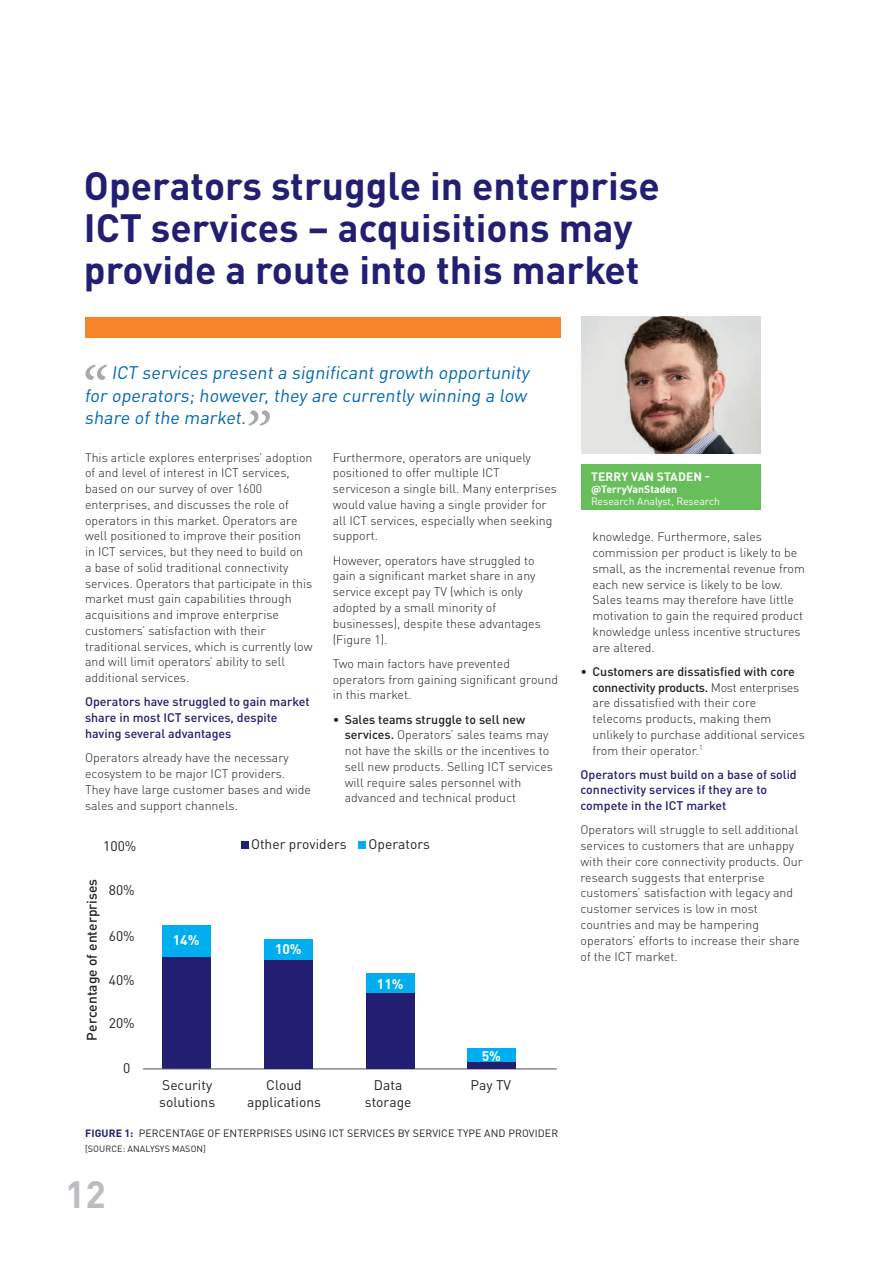
<style>
.page{position:relative;width:893px;height:1263px;background:#fff}
.page>*{position:absolute;margin:0;border:0;box-sizing:border-box;transform-origin:0 0}
.t1{font:italic 67.5px "Minion Pro";color:#a8a9ad}
.t2{font:700 39px/42px "DINOT";color:#221e72}
.t3{font:700 37.5px "DINOT";color:#bcbdc0}
.t4{font:18px/22.5px "DINOT";color:#0168b3;text-align:right}
.t5{font:13.8px/16.5px "DINOT";color:#231f20;text-align:center}
.t6{font:500 13.8px "DINOT";color:#231f20}
.t7{font:700 13.8px "DINOT";color:#fff}
.t8{font:300 12.3px/15.8px "DINOT";color:#231f20}
.t9{font:500 12.3px/15.8px "DINOT";color:#221e72}
.t10{font:700 12px "DINOT";letter-spacing:.01em;color:#fff}
.t11{font:10.5px "DINOT";letter-spacing:.01em;color:#231f20}
.t12{font:10.5px "DINOT";color:#fff}
.t13{font:700 10.5px "DINOT";color:#fff}
.t14{font:9px "DINOT";letter-spacing:.01em;color:#231f20}
.s1{font-weight:500}
.s2{font-weight:700;color:#221e72}
</style>
<div class="page">
<div style="left:85px;top:317px;width:476px;height:20px;background:#f5842a"></div>
<div style="left:581px;top:464px;width:180px;height:46px;background:#69be5c"></div>
<img style="left:581px;top:317px;width:180px;height:137px">
<div style="left:162px;top:925px;width:49px;height:143px;background:#221e72"></div>
<div style="left:162px;top:925px;width:49px;height:31px;background:#00aeef"></div>
<hr style="left:143px;top:1068px;width:414px;height:1px;background:#5b5f66">
<div style="left:264px;top:939px;width:48px;height:129px;background:#221e72"></div>
<div style="left:264px;top:939px;width:48px;height:20px;background:#00aeef"></div>
<div style="left:366px;top:973px;width:49px;height:95px;background:#221e72"></div>
<div style="left:366px;top:973px;width:49px;height:19px;background:#00aeef"></div>
<div style="left:467px;top:1048px;width:48px;height:20px;background:linear-gradient(to right,#221e72,#221e72)"></div>
<div style="left:467px;top:1048px;width:48px;height:13px;background:#00aeef"></div>
<div style="left:241px;top:841px;width:7px;height:7px;background:#221e72"></div>
<div style="left:358px;top:841px;width:7px;height:7px;background:#00aeef"></div>
<h2 class="t2" style="left:84px;top:164px;width:577px">Operators struggle in enterprise<br>ICT services – acquisitions may provide a route into this market</h2>
<h1 class="t1" style="left:78px;top:345px;width:28px">“</h1>
<h3 class="t4" style="left:85px;top:406px;width:166px">share of the market.</h3>
<h1 class="t1" style="left:241px;top:391px;width:27px">”</h1>
<h3 class="t4" style="left:85px;top:361px;width:449px">ICT services present a significant growth opportunity for operators; however, they are currently winning a low</h3>
<p class="t8" style="left:85px;top:449px;width:229px">This article explores enterprises’ adoption of and level of interest in ICT services, based on our survey of over 1600 enterprises, and discusses the role of operators in this market. Operators are well positioned to improve their position in ICT services, but they need to build on a base of solid traditional connectivity services. Operators that participate in this market must gain capabilities through acquisitions and improve enterprise customers’ satisfaction with their traditional services, which is currently low and will limit operators’ ability to sell additional services.</p>
<p class="t9" style="left:85px;top:694px;width:226px">Operators have struggled to gain market share in most ICT services, despite having several advantages</p>
<p class="t8" style="left:85px;top:750px;width:228px">Operators already have the necessary ecosystem to be major ICT providers.<br>They have large customer bases and wide sales and support channels.</p>
<p class="t8" style="left:333px;top:449px;width:226px">Furthermore, operators are uniquely positioned to offer multiple ICT serviceson a single bill. Many enterprises would value having a single provider for all ICT services, especially when seeking support.</p>
<p class="t8" style="left:333px;top:552px;width:210px">However, operators have struggled to gain a significant market share in any service except pay TV (which is only adopted by a small minority of businesses), despite these advantages (Figure 1).</p>
<p class="t8" style="left:333px;top:655px;width:227px">Two main factors have prevented operators from gaining significant ground in this market.</p>
<p class="t8" style="left:345px;top:711px;width:210px;text-indent:-12px">• <span class="s1">Sales teams struggle to sell new services.</span> Operators’ sales teams may not have the skills or the incentives to sell new products. Selling ICT services will require sales personnel with advanced and technical product</p>
<p class="t5" style="left:103px;top:837px;width:35px">100%</p>
<p class="t6" style="left:83px;top:1040px;width:163px;rotate:-90deg">Percentage of enterprises</p>
<p class="t5" style="left:109px;top:881px;width:27px">80%</p>
<p class="t5" style="left:109px;top:927px;width:27px">60%</p>
<p class="t5" style="left:109px;top:971px;width:27px">40%</p>
<p class="t5" style="left:109px;top:1015px;width:27px">20%</p>
<p class="t5" style="left:123px;top:1060px;width:9px">0</p>
<p class="t7" style="left:173px;top:931px;width:28px">14%</p>
<p class="t5" style="left:251px;top:836px;width:97px">Other providers</p>
<p class="t5" style="left:369px;top:836px;width:63px">Operators</p>
<p class="t7" style="left:275px;top:940px;width:28px">10%</p>
<p class="t7" style="left:377px;top:975px;width:28px">11%</p>
<p class="t7" style="left:482px;top:1046px;width:21px">5%</p>
<p class="t5" style="left:159px;top:1077px;width:57px;text-align:left">Security solutions</p>
<p class="t5" style="left:247px;top:1077px;width:75px">Cloud applications</p>
<p class="t5" style="left:365px;top:1077px;width:48px">Data storage</p>
<p class="t5" style="left:470px;top:1077px;width:42px">Pay TV</p>
<p class="t11" style="left:85px;top:1126px;width:475px"><span class="s2">FIGURE 1:</span> PERCENTAGE OF ENTERPRISES USING ICT SERVICES BY SERVICE TYPE AND PROVIDER</p>
<p class="t14" style="left:85px;top:1143px;width:123px">[SOURCE: ANALYSYS MASON]</p>
<h3 class="t3" style="left:65px;top:1170px;width:42px">12</h3>
<p class="t10" style="left:591px;top:469px;width:120px">TERRY VAN STADEN -</p>
<p class="t13" style="left:591px;top:482px;width:88px">@TerryVanStaden</p>
<p class="t12" style="left:591px;top:495px;width:130px">Research Analyst, Research</p>
<p class="t8" style="left:592px;top:529px;width:214px">knowledge. Furthermore, sales commission per product is likely to be small, as the incremental revenue from each new service is likely to be low.<br>Sales teams may therefore have little motivation to gain the required product knowledge unless incentive structures are altered.</p>
<p class="t8" style="left:592px;top:663px;width:214px;text-indent:-12px">• <span class="s1">Customers are dissatisfied with core connectivity products.</span> Most enterprises are dissatisfied with their core telecoms products, making them unlikely to purchase additional services from their operator.<sup>1</sup></p>
<p class="t9" style="left:580px;top:766px;width:218px">Operators must build on a base of solid connectivity services if they are to compete in the ICT market</p>
<p class="t8" style="left:580px;top:822px;width:224px">Operators will struggle to sell additional services to customers that are unhappy with their core connectivity products. Our research suggests that enterprise customers’ satisfaction with legacy and customer services is low in most countries and may be hampering operators’ efforts to increase their share of the ICT market.</p>
</div>
